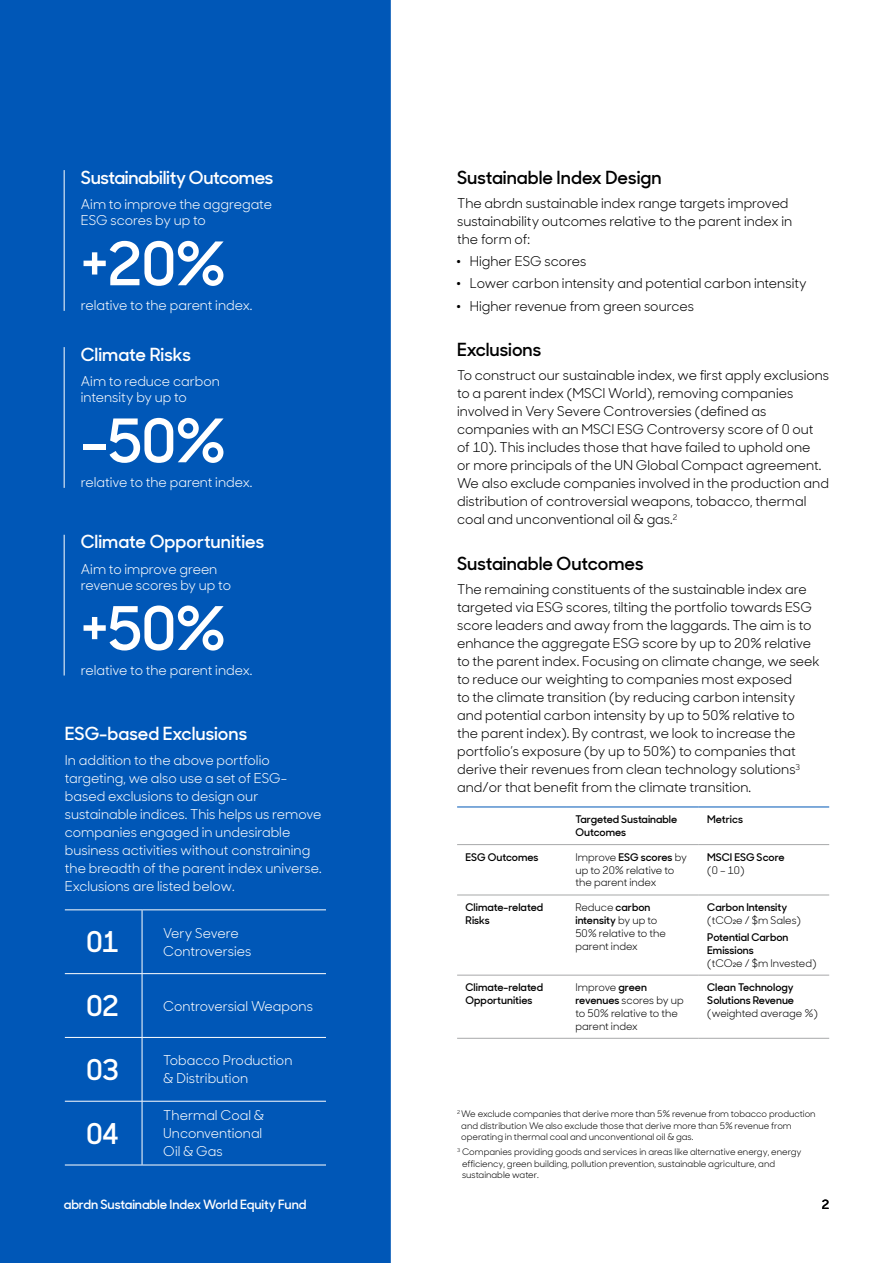
<style>
.page{position:relative;width:893px;height:1263px;background:#fff}
.page>*{position:absolute;margin:0;border:0;box-sizing:border-box;transform-origin:0 0}
.t1{font:600 60px "Sharp Sans Display No 1";color:#fff}
.t2{font:600 28.5px "Sharp Sans Display No 1";letter-spacing:-.02em;color:#fff}
.t3{font:600 18px "Sharp Sans Display No 1";color:#fff}
.t4{font:600 18px "Sharp Sans Display No 1";color:#000}
.t5{font:600 18px "Sharp Sans Display No 1";letter-spacing:-.02em;color:#fff}
.t6{font:13.5px/18px "Sharp Sans Display No 1";color:#000}
.t7{font:13.5px/18px "Sharp Sans Display No 1";color:#fff}
.t8{font:600 12.75px "Sharp Sans Display No 1";letter-spacing:-.01em;color:#fff}
.t9{font:600 12.75px "Sharp Sans Display No 1";color:#000}
.t10{font:10.5px/12.8px "Sharp Sans Display No 1";color:#000}
.t11{font:600 10.5px/12.8px "Sharp Sans Display No 1";color:#000}
.t12{font:9px/11.2px "Sharp Sans Display No 1";color:#000}
.s1{font-weight:600}
</style>
<div class="page">
<div style="left:0;top:0;width:391px;height:1263px;background:#0057b7"></div>
<hr style="left:64px;top:170px;width:1px;height:141px;background:#fff">
<hr style="left:64px;top:347px;width:1px;height:141px;background:#fff">
<hr style="left:64px;top:535px;width:1px;height:140px;background:#fff">
<hr style="left:142px;top:910px;width:1px;height:63px;background:#fff">
<hr style="left:65px;top:973px;width:77px;height:1px;background:#fff">
<hr style="left:142px;top:973px;width:184px;height:1px;background:#fff">
<hr style="left:142px;top:974px;width:1px;height:63px;background:#fff">
<hr style="left:65px;top:1037px;width:77px;height:1px;background:#fff">
<hr style="left:142px;top:1037px;width:184px;height:1px;background:#fff">
<hr style="left:142px;top:1037px;width:1px;height:64px;background:#fff">
<hr style="left:65px;top:1101px;width:77px;height:1px;background:#fff">
<hr style="left:142px;top:1101px;width:184px;height:1px;background:#fff">
<hr style="left:142px;top:1101px;width:1px;height:63px;background:#fff">
<hr style="left:65px;top:909px;width:77px;height:1px;background:#fff">
<hr style="left:142px;top:909px;width:184px;height:1px;background:#fff">
<hr style="left:65px;top:1164px;width:77px;height:1px;background:#fff">
<hr style="left:142px;top:1164px;width:184px;height:1px;background:#fff">
<hr style="left:457px;top:844px;width:110px;height:1px;background:#a7a8a9">
<hr style="left:567px;top:844px;width:132px;height:1px;background:#a7a8a9">
<hr style="left:699px;top:844px;width:130px;height:1px;background:#a7a8a9">
<hr style="left:457px;top:895px;width:110px;height:1px;background:#a7a8a9">
<hr style="left:567px;top:895px;width:132px;height:1px;background:#a7a8a9">
<hr style="left:699px;top:895px;width:130px;height:1px;background:#a7a8a9">
<hr style="left:457px;top:975px;width:110px;height:1px;background:#a7a8a9">
<hr style="left:567px;top:975px;width:132px;height:1px;background:#a7a8a9">
<hr style="left:699px;top:975px;width:130px;height:1px;background:#a7a8a9">
<hr style="left:457px;top:1038px;width:110px;height:1px;background:#a7a8a9">
<hr style="left:567px;top:1038px;width:132px;height:1px;background:#a7a8a9">
<hr style="left:699px;top:1038px;width:130px;height:1px;background:#a7a8a9">
<hr style="left:457px;top:806px;width:110px;height:1px;background:#0057b7">
<hr style="left:567px;top:806px;width:132px;height:1px;background:#0057b7">
<hr style="left:699px;top:806px;width:130px;height:1px;background:#0057b7">
<h3 class="t5" style="left:81px;top:163px;width:194px">Sustainability Outcomes</h3>
<p class="t7" style="left:81px;top:195px;width:193px;line-height:16.5px">Aim to improve the aggregate<br>ESG scores by up to</p>
<h1 class="t1" style="left:81px;top:217px;width:146px">+20%</h1>
<p class="t7" style="left:81px;top:295px;width:173px">relative to the parent index.</p>
<h3 class="t3" style="left:81px;top:340px;width:111px">Climate Risks</h3>
<p class="t7" style="left:81px;top:372px;width:141px;line-height:16.5px">Aim to reduce carbon intensity by up to</p>
<h1 class="t1" style="left:81px;top:394px;width:146px">-50%</h1>
<p class="t7" style="left:81px;top:472px;width:173px">relative to the parent index.</p>
<h3 class="t3" style="left:81px;top:528px;width:185px">Climate Opportunities</h3>
<p class="t7" style="left:81px;top:559px;width:152px;line-height:16.5px">Aim to improve green revenue scores by up to</p>
<h1 class="t1" style="left:81px;top:582px;width:146px">+50%</h1>
<p class="t7" style="left:81px;top:660px;width:173px">relative to the parent index.</p>
<h3 class="t3" style="left:65px;top:720px;width:184px">ESG-based Exclusions</h3>
<p class="t7" style="left:65px;top:750px;width:258px">In addition to the above portfolio targeting, we also use a set of ESG&shy;based exclusions to design our sustainable indices. This helps us remove companies engaged in undesirable business activities without constraining the breadth of the parent index universe.<br>Exclusions are listed below.</p>
<h2 class="t2" style="left:86px;top:920px;width:34px">01</h2>
<p class="t7" style="left:163px;top:923px;width:90px">Very Severe<br>Controversies</p>
<h2 class="t2" style="left:86px;top:984px;width:34px">02</h2>
<p class="t7" style="left:163px;top:996px;width:151px">Controversial Weapons</p>
<h2 class="t2" style="left:86px;top:1048px;width:34px">03</h2>
<p class="t7" style="left:163px;top:1050px;width:131px">Tobacco Production &amp; Distribution</p>
<h2 class="t2" style="left:86px;top:1111px;width:34px">04</h2>
<p class="t7" style="left:163px;top:1105px;width:102px">Thermal Coal &amp;<br>Unconventional<br>Oil &amp; Gas</p>
<p class="t8" style="left:64px;top:1194px;width:244px">abrdn Sustainable Index World Equity Fund</p>
<h3 class="t4" style="left:457px;top:163px;width:206px">Sustainable Index Design</h3>
<p class="t6" style="left:457px;top:193px;width:337px">The abrdn sustainable index range targets improved sustainability outcomes relative to the parent index in the form of:</p>
<p class="t6" style="left:457px;top:249px;width:351px;line-height:22.2px"><sup>.</sup> Higher ESG scores<br><sup>.</sup> Lower carbon intensity and potential carbon intensity <sup>.</sup> Higher revenue from green sources</p>
<h3 class="t4" style="left:457px;top:336px;width:86px">Exclusions</h3>
<p class="t6" style="left:457px;top:365px;width:374px">To construct our sustainable index, we first apply exclusions to a parent index (MSCI World), removing companies involved in Very Severe Controversies (defined as companies with an MSCI ESG Controversy score of 0 out of 10). This includes those that have failed to uphold one<br>or more principals of the UN Global Compact agreement.<br>We also exclude companies involved in the production and distribution of controversial weapons, tobacco, thermal coal and unconventional oil &amp; gas.<sup>2</sup></p>
<h3 class="t4" style="left:457px;top:549px;width:188px">Sustainable Outcomes</h3>
<p class="t6" style="left:457px;top:579px;width:364px">The remaining constituents of the sustainable index are targeted via ESG scores, tilting the portfolio towards ESG score leaders and away from the laggards. The aim is to enhance the aggregate ESG score by up to 20% relative to the parent index. Focusing on climate change, we seek to reduce our weighting to companies most exposed<br>to the climate transition (by reducing carbon intensity and potential carbon intensity by up to 50% relative to<br>the parent index). By contrast, we look to increase the portfolio’s exposure (by up to 50%) to companies that derive their revenues from clean technology solutions<sup>3 </sup>and/or that benefit from the climate transition.</p>
<p class="t11" style="left:575px;top:812px;width:103px">Targeted Sustainable<br>Outcomes</p>
<p class="t11" style="left:707px;top:812px;width:37px">Metrics</p>
<p class="t11" style="left:466px;top:850px;width:74px">ESG Outcomes</p>
<p class="t10" style="left:575px;top:850px;width:113px">Improve <span class="s1">ESG scores</span> by up to 20% relative to the parent index</p>
<p class="t11" style="left:707px;top:850px;width:79px">MSCI ESG Score</p>
<p class="t10" style="left:707px;top:863px;width:39px">(0 – 10)</p>
<p class="t11" style="left:466px;top:900px;width:79px">Climate-related<br>Risks</p>
<p class="t10" style="left:575px;top:900px;width:92px">Reduce <span class="s1">carbon intensity</span> by up to<br>50% relative to the parent index</p>
<p class="t11" style="left:707px;top:900px;width:81px">Carbon Intensity</p>
<p class="t10" style="left:707px;top:913px;width:95px">(tCO₂e / $m Sales)</p>
<p class="t11" style="left:707px;top:930px;width:83px">Potential Carbon<br>Emissions</p>
<p class="t10" style="left:707px;top:956px;width:111px">(tCO₂e / $m Invested)</p>
<p class="t11" style="left:466px;top:980px;width:79px">Climate-related<br>Opportunities</p>
<p class="t10" style="left:575px;top:980px;width:110px">Improve <span class="s1">green revenues</span> scores by up to 50% relative to the parent index</p>
<p class="t11" style="left:707px;top:980px;width:88px">Clean Technology<br>Solutions Revenue</p>
<p class="t10" style="left:707px;top:1006px;width:112px">(weighted average %)</p>
<p class="t12" style="left:461px;top:1108px;width:356px;text-indent:-4px"><sup>2</sup> We exclude companies that derive more than 5% revenue from tobacco production and distribution We also exclude those that derive more than 5% revenue from operating in thermal coal and unconventional oil &amp; gas.</p>
<p class="t12" style="left:462px;top:1146px;width:341px;text-indent:-5px"><sup>3</sup> Companies providing goods and services in areas like alternative energy, energy efficiency, green building, pollution prevention, sustainable agriculture, and sustainable water.</p>
<p class="t9" style="left:822px;top:1194px;width:9px">2</p>
</div>
